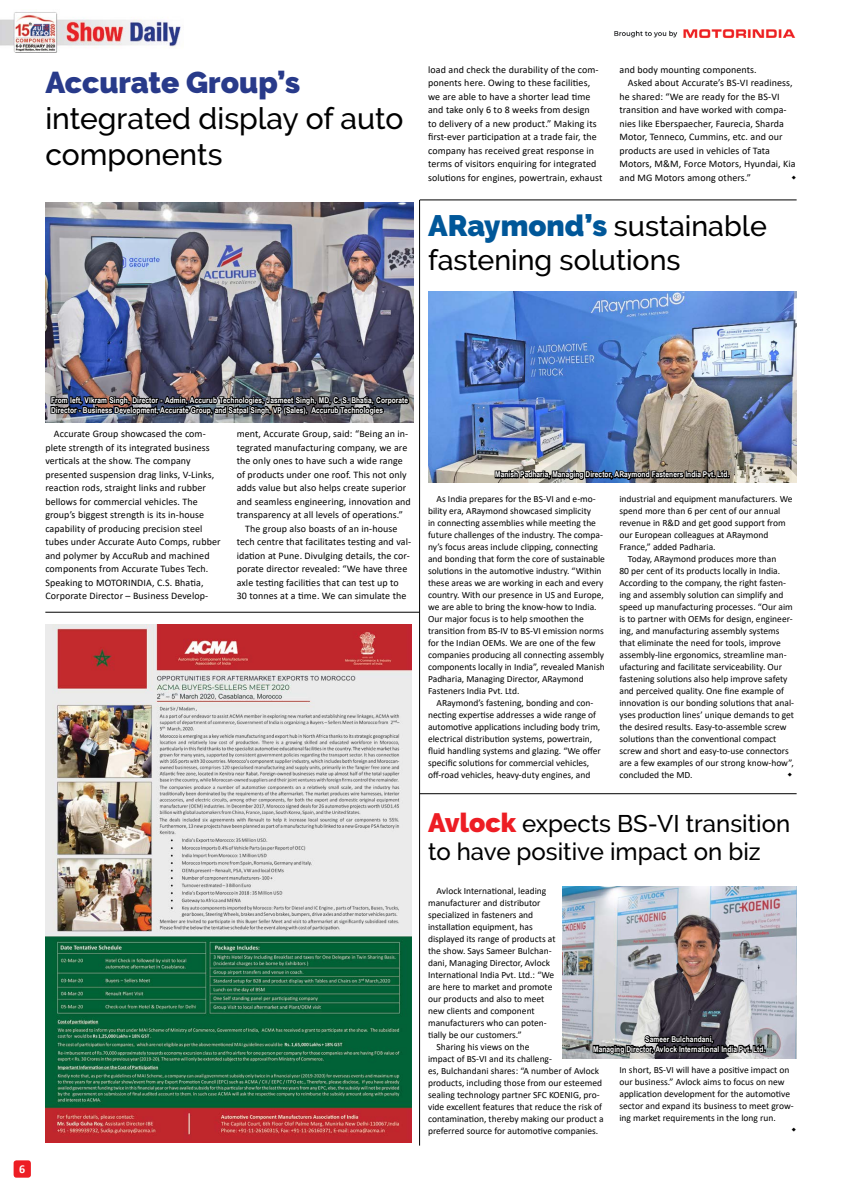
<style>
.page{position:relative;width:842px;height:1191px;background:#fff}
.page>*{position:absolute;margin:0;border:0;box-sizing:border-box;transform-origin:0 0}
.t1{font:500 30px/36px "Raleway";color:#000}
.t2{font:900 30px "Raleway";color:#283a8a}
.t3{font:500 28.5px/34.2px "Raleway";color:#000}
.t4{font:500 24px/28.8px "Raleway";color:#000}
.t5{font:700 12px "Calibri";color:#fff}
.t6{font:10px/13.5px "Calibri";letter-spacing:.01em;color:#000}
.t7{font:9.5px/12px "Calibri";color:#000}
.t8{font:700 8px/9.6px "Arial Narrow";letter-spacing:.01em;color:#fff;text-align:center}
.s1{font-weight:900;font-size:29.5px;color:#005799}
.s2{font-weight:900;font-size:26.5px;color:#ed1d24}
</style>
<div class="page">
<img style="left:0;top:12px;width:181px;height:40px">
<img style="left:614px;top:29px;width:182px;height:10px">
<div style="left:14px;top:1160px;width:17px;height:17px;background:#ed1d24;border-radius:3px"></div>
<img style="left:45px;top:625px;width:366px;height:517px">
<hr style="left:45px;top:612px;width:374px;height:1px;background:#000">
<hr style="left:419px;top:200px;width:1px;height:945px;background:#000">
<img style="left:428px;top:291px;width:369px;height:192px">
<img style="left:494px;top:453px;width:236px;height:30px">
<img style="left:562px;top:886px;width:235px;height:172px">
<svg style="left:592px;top:1027px;width:174px;height:32px"></svg>
<hr style="left:420px;top:793px;width:377px;height:1px;background:#000">
<img style="left:45px;top:203px;width:369px;height:219px">
<hr style="left:420px;top:200px;width:377px;height:1px;background:#000">
<img style="left:49px;top:379px;width:361px;height:41px">
<h1 class="t2" style="left:45px;top:65px;width:256px">Accurate Group’s</h1>
<h1 class="t1" style="left:45px;top:101px;width:360px">integrated display of auto components</h1>
<p class="t6" style="left:428px;top:62px;width:176px">load and check the durability of the com&shy;ponents here. Owing to these facilities, we are able to have a shorter lead time and take only 6 to 8 weeks from design<br>to delivery of a new product.” Making its first-ever participation at a trade fair, the company has received great response in terms of visitors enquiring for integrated solutions for engines, powertrain, exhaust</p>
<p class="t6" style="left:619px;top:62px;width:139px">and body mounting components.</p>
<p class="t6" style="left:628px;top:76px;width:166px">Asked about Accurate’s BS-VI readiness,</p>
<p class="t6" style="left:619px;top:89px;width:162px">he shared: “We are ready for the BS-VI</p>
<p class="t6" style="left:619px;top:103px;width:169px">transition and have worked with compa-</p>
<p class="t6" style="left:619px;top:116px;width:166px">nies like Eberspaecher, Faurecia, Sharda</p>
<p class="t6" style="left:619px;top:130px;width:165px">Motor, Tenneco, Cummins, etc. and our</p>
<p class="t6" style="left:619px;top:143px;width:152px">products are used in vehicles of Tata</p>
<p class="t6" style="left:619px;top:157px;width:178px">Motors, M&amp;M, Force Motors, Hyundai, Kia</p>
<p class="t6" style="left:619px;top:170px;width:133px">and MG Motors among others.”</p>
<h2 class="t3" style="left:428px;top:209px;width:340px"><span class="s1">ARaymond’s</span> sustainable fastening solutions</h2>
<p class="t5" style="left:19px;top:1160px;width:8px">6</p>
<p class="t8" style="left:51px;top:395px;width:359px;text-align:left">From left, VIkram Singh, Director - Admin, Accurub Technologies, Jasmeet Singh, MD, C. S. Bhatia, Corporate<br>Director - Business Development, Accurate Group, and Satpal Singh, VP (Sales), Accurub Technologies</p>
<p class="t6" style="left:45px;top:427px;width:177px;text-indent:8px">Accurate Group showcased the com&shy;plete strength of its integrated business verticals at the show. The company presented suspension drag links, V-Links, reaction rods, straight links and rubber bellows for commercial vehicles. The group’s biggest strength is its in-house capability of producing precision steel tubes under Accurate Auto Comps, rubber and polymer by AccuRub and machined components from Accurate Tubes Tech.<br>Speaking to MOTORINDIA, C.S. Bhatia, Corporate Director – Business Develop-</p>
<p class="t6" style="left:237px;top:427px;width:173px">ment, Accurate Group, said: “Being an in-</p>
<p class="t6" style="left:237px;top:440px;width:172px">tegrated manufacturing company, we are</p>
<p class="t6" style="left:237px;top:454px;width:168px">the only ones to have such a wide range</p>
<p class="t6" style="left:237px;top:467px;width:171px">of products under one roof. This not only</p>
<p class="t6" style="left:237px;top:481px;width:171px">adds value but also helps create superior</p>
<p class="t6" style="left:237px;top:494px;width:176px">and seamless engineering, innovation and</p>
<p class="t6" style="left:237px;top:508px;width:168px">transparency at all levels of operations.”</p>
<p class="t6" style="left:245px;top:521px;width:154px">The group also boasts of an in-house</p>
<p class="t6" style="left:237px;top:535px;width:176px">tech centre that facilitates testing and val-</p>
<p class="t6" style="left:237px;top:548px;width:175px">idation at Pune. Divulging details, the cor-</p>
<p class="t6" style="left:237px;top:562px;width:172px">porate director revealed: “We have three</p>
<p class="t6" style="left:237px;top:575px;width:164px">axle testing facilities that can test up to</p>
<p class="t6" style="left:237px;top:589px;width:171px">30 tonnes at a time. We can simulate the</p>
<p class="t8" style="left:495px;top:469px;width:236px">Manish Padharia, Managing Director, ARaymond Fasteners India Pvt. Ltd.</p>
<p class="t7" style="left:428px;top:493px;width:178px;text-indent:9px">As India prepares for the BS-VI and e-mo&shy;bility era, ARaymond showcased simplicity<br>in connecting assemblies while meeting the future challenges of the industry. The compa&shy;ny’s focus areas include clipping, connecting and bonding that form the core of sustainable solutions in the automotive industry. “Within these areas we are working in each and every country. With our presence in US and Europe, we are able to bring the know-how to India.<br>Our major focus is to help smoothen the transition from BS-IV to BS-VI emission norms for the Indian OEMs. We are one of the few companies producing all connecting assembly components locally in India”, revealed Manish Padharia, Managing Director, ARaymond Fasteners India Pvt. Ltd.</p>
<p class="t7" style="left:428px;top:697px;width:174px;text-indent:9px">ARaymond’s fastening, bonding and con&shy;necting expertise addresses a wide range of automotive applications including body trim, electrical distribution systems, powertrain, fluid handling systems and glazing. “We offer specific solutions for commercial vehicles, off-road vehicles, heavy-duty engines, and</p>
<p class="t7" style="left:619px;top:493px;width:175px">industrial and equipment manufacturers. We</p>
<p class="t7" style="left:619px;top:505px;width:162px">spend more than 6 per cent of our annual</p>
<p class="t7" style="left:619px;top:517px;width:168px">revenue in R&amp;D and get good support from</p>
<p class="t7" style="left:619px;top:529px;width:151px">our European colleagues at ARaymond</p>
<p class="t7" style="left:619px;top:541px;width:98px">France,” added Padharia.</p>
<p class="t7" style="left:628px;top:553px;width:150px">Today, ARaymond produces more than</p>
<p class="t7" style="left:619px;top:565px;width:162px">80 per cent of its products locally in India.</p>
<p class="t7" style="left:619px;top:577px;width:168px">According to the company, the right fasten-</p>
<p class="t7" style="left:619px;top:589px;width:166px">ing and assembly solution can simplify and</p>
<p class="t7" style="left:619px;top:601px;width:175px">speed up manufacturing processes. “Our aim</p>
<p class="t7" style="left:619px;top:613px;width:175px">is to partner with OEMs for design, engineer-</p>
<p class="t7" style="left:619px;top:625px;width:162px">ing, and manufacturing assembly systems</p>
<p class="t7" style="left:619px;top:637px;width:163px">that eliminate the need for tools, improve</p>
<p class="t7" style="left:619px;top:649px;width:169px">assembly-line ergonomics, streamline man-</p>
<p class="t7" style="left:619px;top:661px;width:164px">ufacturing and facilitate serviceability. Our</p>
<p class="t7" style="left:619px;top:673px;width:170px">fastening solutions also help improve safety</p>
<p class="t7" style="left:619px;top:685px;width:166px">and perceived quality. One fine example of</p>
<p class="t7" style="left:619px;top:697px;width:176px">innovation is our bonding solutions that anal-</p>
<p class="t7" style="left:619px;top:709px;width:176px">yses production lines’ unique demands to get</p>
<p class="t7" style="left:619px;top:721px;width:169px">the desired results. Easy-to-assemble screw</p>
<p class="t7" style="left:619px;top:733px;width:159px">solutions than the conventional compact</p>
<p class="t7" style="left:619px;top:745px;width:171px">screw and short and easy-to-use connectors</p>
<p class="t7" style="left:619px;top:757px;width:176px">are a few examples of our strong know-how”,</p>
<p class="t7" style="left:619px;top:769px;width:75px">concluded the MD.</p>
<h3 class="t4" style="left:428px;top:809px;width:364px"><span class="s2">Avlock</span> expects BS-VI transition to have positive impact on biz</h3>
<p class="t7" style="left:437px;top:884px;width:111px">Avlock International, leading</p>
<p class="t7" style="left:428px;top:896px;width:114px">manufacturer and distributor</p>
<p class="t7" style="left:428px;top:908px;width:107px">specialized in fasteners and</p>
<p class="t7" style="left:428px;top:920px;width:106px">installation equipment, has</p>
<p class="t7" style="left:428px;top:932px;width:129px">displayed its range of products at</p>
<p class="t7" style="left:428px;top:944px;width:125px">the show. Says Sameer Bulchan-</p>
<p class="t7" style="left:428px;top:956px;width:123px">dani, Managing Director, Avlock</p>
<p class="t7" style="left:428px;top:968px;width:128px">International India Pvt. Ltd.: “We</p>
<p class="t7" style="left:428px;top:980px;width:126px">are here to market and promote</p>
<p class="t7" style="left:428px;top:992px;width:118px">our products and also to meet</p>
<p class="t7" style="left:428px;top:1004px;width:108px">new clients and component</p>
<p class="t7" style="left:428px;top:1016px;width:120px">manufacturers who can poten-</p>
<p class="t7" style="left:428px;top:1028px;width:95px">tially be our customers.”</p>
<p class="t7" style="left:437px;top:1040px;width:94px">Sharing his views on the</p>
<p class="t7" style="left:428px;top:1052px;width:125px">impact of BS-VI and its challeng-</p>
<p class="t7" style="left:428px;top:1064px;width:173px">es, Bulchandani shares: “A number of Avlock</p>
<p class="t7" style="left:428px;top:1076px;width:175px">products, including those from our esteemed</p>
<p class="t7" style="left:428px;top:1088px;width:173px">sealing technology partner SFC KOENIG, pro-</p>
<p class="t7" style="left:428px;top:1100px;width:176px">vide excellent features that reduce the risk of</p>
<p class="t7" style="left:428px;top:1112px;width:177px">contamination, thereby making our product a</p>
<p class="t7" style="left:428px;top:1124px;width:172px">preferred source for automotive companies.</p>
<p class="t8" style="left:593px;top:1034px;width:174px">Sameer Bulchandani,<br>Managing Director, Avlock International India Pvt. Ltd.</p>
<p class="t7" style="left:619px;top:1064px;width:176px">In short, BS-VI will have a positive impact on our business.” Avlock aims to focus on new application development for the automotive sector and expand its business to meet grow&shy;ing market requirements in the long run.</p>
</div>
